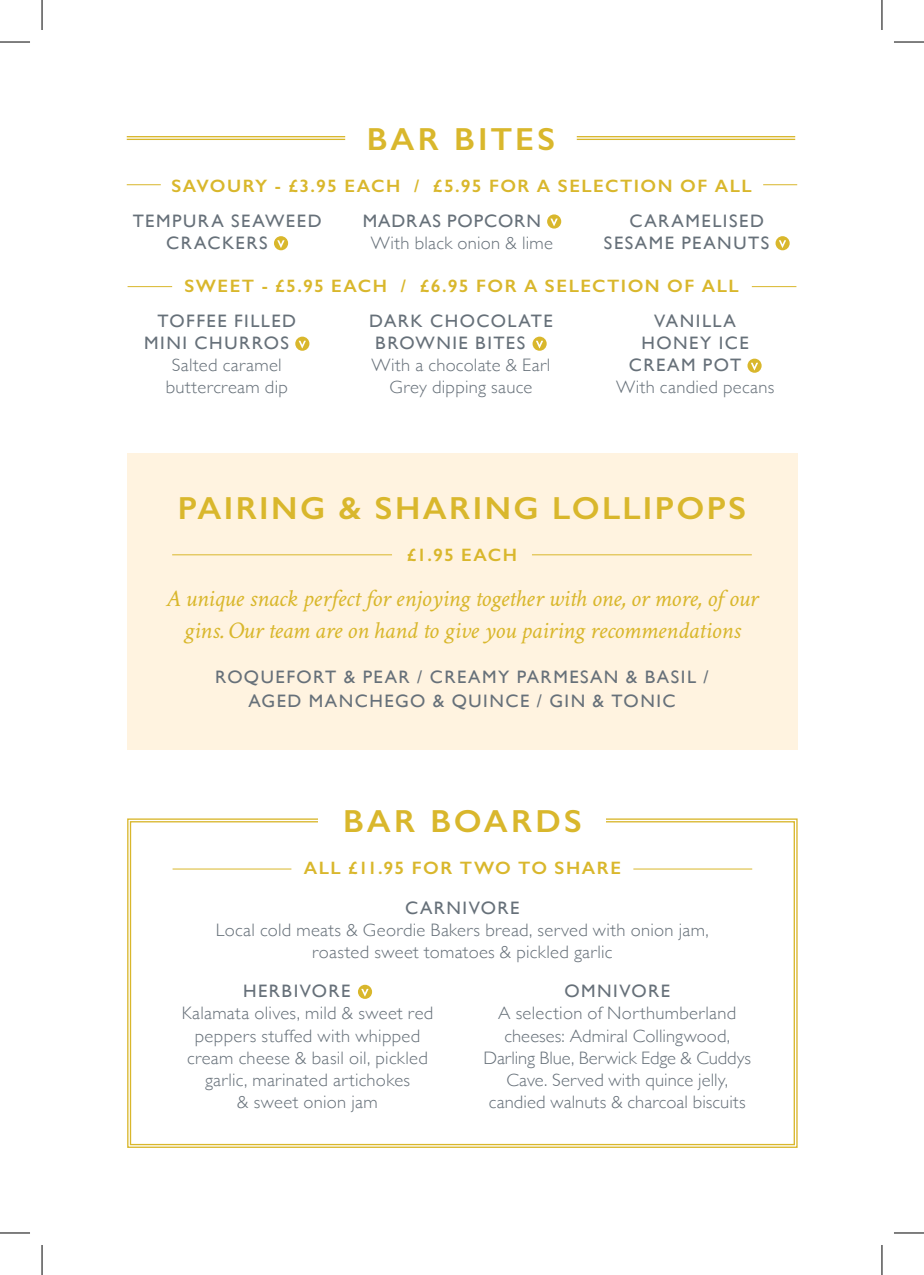
<style>
.page{position:relative;width:924px;height:1275px;background:#fff}
.page>*{position:absolute;margin:0;border:0;box-sizing:border-box;transform-origin:0 0}
.t1{font:600 32px "Gill Sans";letter-spacing:.075em;color:#d9b72c}
.t2{font:600 32px "Gill Sans";letter-spacing:.095em;color:#d9b72c}
.t3{font:italic 24px/32px "Crimson Text";letter-spacing:-.015em;color:#d9b72c;text-align:center}
.t4{font:300 18px/22px "Gill Sans";letter-spacing:.015em;color:#667079;text-align:center}
.t5{font:18px/22px "Gill Sans";letter-spacing:.08em;color:#667079;text-align:center}
.t6{font:600 18px "Gill Sans";letter-spacing:.08em;color:#d9b72c}
.s1{font-weight:400}
</style>
<div class="page">
<div style="left:127px;top:453px;width:670px;height:297px;background:#fff3e0"></div>
<hr style="left:172px;top:554px;width:220px;height:1px;background:#d9b72c">
<hr style="left:531px;top:554px;width:220px;height:1px;background:#d9b72c">
<svg style="left:127px;top:818px;width:670px;height:330px"></svg>
<svg style="left:358px;top:984px;width:14px;height:15px"></svg>
<div style="left:318px;top:809px;width:288px;height:23px;background:#fff"></div>
<hr style="left:633px;top:868px;width:118px;height:1px;background:#d9b72c">
<hr style="left:172px;top:868px;width:119px;height:1px;background:#d9b72c">
<hr style="left:127px;top:136px;width:218px;height:1px;background:#d9b72c">
<hr style="left:127px;top:139px;width:218px;height:1px;background:#d9b72c">
<hr style="left:576px;top:136px;width:218px;height:1px;background:#d9b72c">
<hr style="left:576px;top:139px;width:218px;height:1px;background:#d9b72c">
<svg style="left:274px;top:236px;width:14px;height:14px"></svg>
<svg style="left:547px;top:214px;width:14px;height:14px"></svg>
<svg style="left:775px;top:236px;width:14px;height:14px"></svg>
<hr style="left:127px;top:184px;width:34px;height:1px;background:#d9b72c">
<hr style="left:762px;top:184px;width:34px;height:1px;background:#d9b72c">
<svg style="left:295px;top:337px;width:14px;height:14px"></svg>
<svg style="left:532px;top:337px;width:14px;height:14px"></svg>
<svg style="left:747px;top:359px;width:14px;height:14px"></svg>
<hr style="left:751px;top:286px;width:45px;height:1px;background:#d9b72c">
<hr style="left:127px;top:286px;width:45px;height:1px;background:#d9b72c">
<hr style="left:0;top:42px;width:30px;height:1px;background:#000">
<hr style="left:893px;top:42px;width:30px;height:1px;background:#000">
<hr style="left:0;top:1232px;width:30px;height:1px;background:#000">
<hr style="left:893px;top:1232px;width:30px;height:1px;background:#000">
<hr style="left:42px;top:0;width:1px;height:30px;background:#000">
<hr style="left:42px;top:1245px;width:1px;height:30px;background:#000">
<hr style="left:881px;top:0;width:1px;height:30px;background:#000">
<hr style="left:881px;top:1245px;width:1px;height:30px;background:#000">
<p class="t2" style="left:366px;top:120px;width:190px">BAR BITES</p>
<p class="t6" style="left:171px;top:175px;width:581px">SAVOURY - £3.95 EACH / £5.95 FOR A SELECTION OF ALL</p>
<p class="t5" style="left:166px;top:210px;width:157px;text-align:left;text-indent:-33px">TEMPURA SEAWEED<br>CRACKERS</p>
<p class="t4" style="left:371px;top:209px;width:183px;text-align:left;text-indent:-8px"><span class="s1">MADRAS POPCORN<br></span>With black onion &amp; lime</p>
<p class="t5" style="left:603px;top:210px;width:167px;text-align:right">CARAMELISED<br>SESAME PEANUTS</p>
<p class="t6" style="left:184px;top:275px;width:555px">SWEET - £5.95 EACH / £6.95 FOR A SELECTION OF ALL</p>
<p class="t5" style="left:157px;top:310px;width:140px">TOFFEE FILLED</p>
<p class="t5" style="left:144px;top:332px;width:146px">MINI CHURROS</p>
<p class="t4" style="left:172px;top:353px;width:111px">Salted caramel</p>
<p class="t4" style="left:166px;top:375px;width:124px">buttercream dip</p>
<p class="t5" style="left:369px;top:310px;width:185px">DARK CHOCOLATE</p>
<p class="t5" style="left:375px;top:332px;width:151px">BROWNIE BITES</p>
<p class="t4" style="left:371px;top:353px;width:180px">With a chocolate &amp; Earl</p>
<p class="t4" style="left:389px;top:375px;width:144px">Grey dipping sauce</p>
<p class="t5" style="left:654px;top:310px;width:83px">VANILLA</p>
<p class="t5" style="left:641px;top:332px;width:109px">HONEY ICE</p>
<p class="t5" style="left:628px;top:354px;width:114px">CREAM POT</p>
<p class="t4" style="left:615px;top:375px;width:160px">With candied pecans</p>
<p class="t1" style="left:178px;top:489px;width:569px">PAIRING &amp; SHARING LOLLIPOPS</p>
<p class="t6" style="left:406px;top:544px;width:112px">£1.95 EACH</p>
<p class="t3" style="left:166px;top:582px;width:593px">A unique snack perfect for enjoying together with one, or more, of our gins. Our team are on hand to give you pairing recommendations</p>
<p class="t5" style="left:215px;top:664px;width:494px;line-height:24px">ROQUEFORT &amp; PEAR / CREAMY PARMESAN &amp; BASIL /<br>AGED MANCHEGO &amp; QUINCE / GIN &amp; TONIC</p>
<p class="t2" style="left:343px;top:802px;width:240px">BAR BOARDS</p>
<p class="t6" style="left:304px;top:856px;width:318px">ALL £11.95 FOR TWO TO SHARE</p>
<p class="t4" style="left:216px;top:896px;width:494px"><span class="s1">CARNIVORE<br></span>Local cold meats &amp; Geordie Bakers bread, served with onion jam, roasted sweet tomatoes &amp; pickled garlic</p>
<p class="t5" style="left:243px;top:980px;width:109px">HERBIVORE</p>
<p class="t4" style="left:182px;top:1001px;width:253px">Kalamata olives, mild &amp; sweet red</p>
<p class="t4" style="left:195px;top:1023px;width:227px">peppers stuffed with whipped</p>
<p class="t4" style="left:187px;top:1045px;width:242px">cream cheese &amp; basil oil, pickled</p>
<p class="t4" style="left:205px;top:1067px;width:206px">garlic, marinated artichokes</p>
<p class="t4" style="left:237px;top:1089px;width:142px">&amp; sweet onion jam</p>
<p class="t4" style="left:483px;top:979px;width:269px"><span class="s1">OMNIVORE<br></span>A selection of Northumberland cheeses: Admiral Collingwood,<br>Darling Blue, Berwick Edge &amp; Cuddys<br>Cave. Served with quince jelly, candied walnuts &amp; charcoal biscuits</p>
</div>
